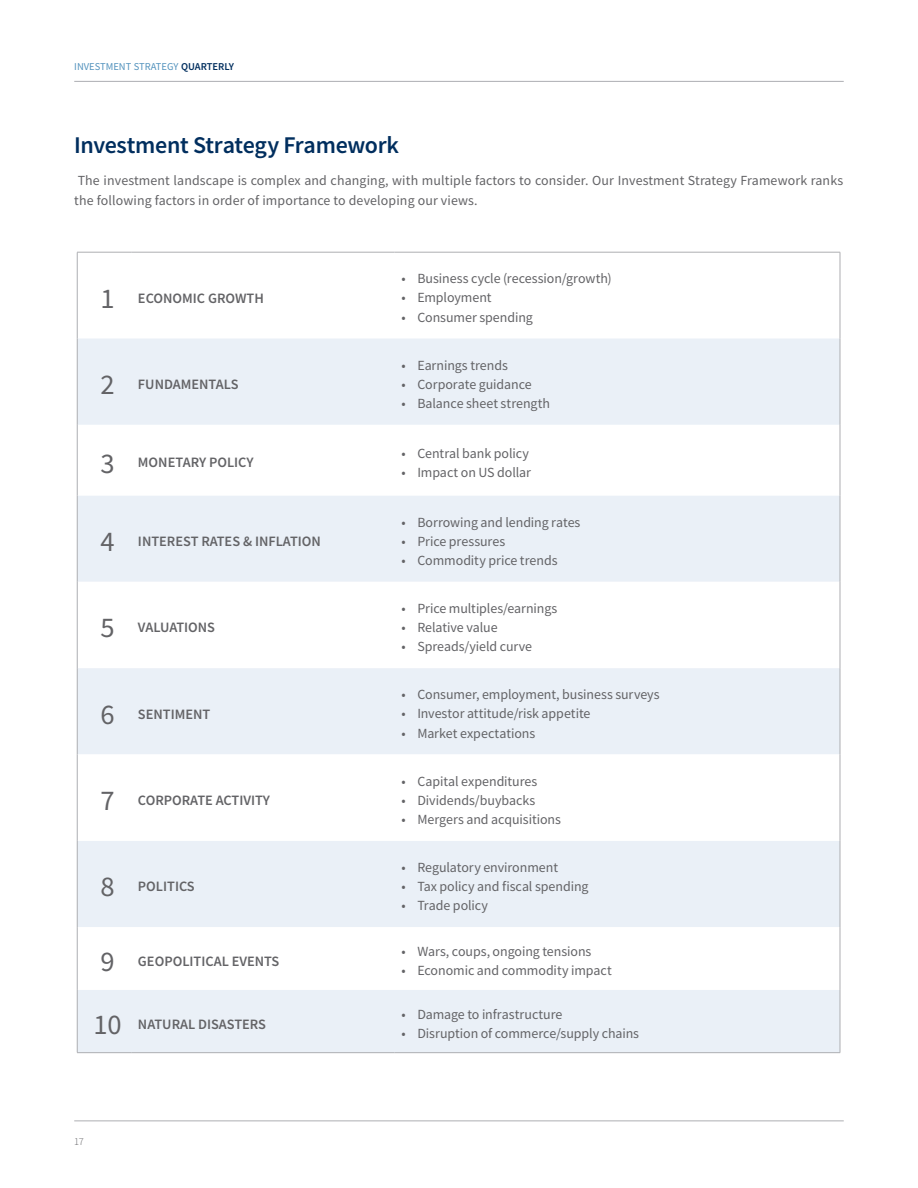
<style>
.page{position:relative;width:918px;height:1188px;background:#fff}
.page>*{position:absolute;margin:0;border:0;box-sizing:border-box;transform-origin:0 0}
.t1{font:28.5px "Source Sans Pro";color:#636366}
.t2{font:600 24px "Source Sans Pro";letter-spacing:-.015em;color:#002e5e}
.t3{font:600 14.4px "Source Sans Pro";color:#636366}
.t4{font:13.95px "Source Sans Pro";letter-spacing:-.005em;color:#636366}
.t5{font:13.8px/19.5px "Source Sans Pro";letter-spacing:.01em;color:#636366}
.t6{font:10.5px "Source Sans Pro";color:#5292bd}
.t7{font:300 10.5px "Source Sans Pro";color:#636366}
.s1{font-weight:600;color:#002e5e}
</style>
<div class="page">
<hr style="left:74px;top:1120px;width:770px;height:1px;background:#adaeb2">
<hr style="left:74px;top:81px;width:770px;height:1px;background:#adaeb2">
<svg style="left:78px;top:253px;width:762px;height:86px"></svg>
<div style="left:78px;top:339px;width:762px;height:713px;background:#eaf0f7"></div>
<svg style="left:78px;top:425px;width:762px;height:70px"></svg>
<svg style="left:78px;top:582px;width:762px;height:408px"></svg>
<hr style="left:77px;top:252px;width:54px;height:1px;background:#adaeb2">
<hr style="left:131px;top:252px;width:263px;height:1px;background:#adaeb2">
<hr style="left:394px;top:252px;width:446px;height:1px;background:#adaeb2">
<hr style="left:840px;top:252px;width:1px;height:87px;background:#adaeb2">
<hr style="left:840px;top:339px;width:1px;height:86px;background:#adaeb2">
<hr style="left:840px;top:425px;width:1px;height:70px;background:#adaeb2">
<hr style="left:840px;top:495px;width:1px;height:87px;background:#adaeb2">
<hr style="left:840px;top:582px;width:1px;height:86px;background:#adaeb2">
<hr style="left:840px;top:668px;width:1px;height:86px;background:#adaeb2">
<hr style="left:840px;top:754px;width:1px;height:87px;background:#adaeb2">
<hr style="left:840px;top:841px;width:1px;height:86px;background:#adaeb2">
<hr style="left:840px;top:927px;width:1px;height:63px;background:#adaeb2">
<hr style="left:840px;top:990px;width:1px;height:62px;background:#adaeb2">
<hr style="left:77px;top:1052px;width:54px;height:1px;background:#adaeb2">
<hr style="left:131px;top:1052px;width:263px;height:1px;background:#adaeb2">
<hr style="left:394px;top:1052px;width:446px;height:1px;background:#adaeb2">
<hr style="left:77px;top:252px;width:1px;height:87px;background:#adaeb2">
<hr style="left:77px;top:339px;width:1px;height:86px;background:#adaeb2">
<hr style="left:77px;top:425px;width:1px;height:70px;background:#adaeb2">
<hr style="left:77px;top:495px;width:1px;height:87px;background:#adaeb2">
<hr style="left:77px;top:582px;width:1px;height:86px;background:#adaeb2">
<hr style="left:77px;top:668px;width:1px;height:86px;background:#adaeb2">
<hr style="left:77px;top:754px;width:1px;height:87px;background:#adaeb2">
<hr style="left:77px;top:841px;width:1px;height:86px;background:#adaeb2">
<hr style="left:77px;top:927px;width:1px;height:63px;background:#adaeb2">
<hr style="left:77px;top:990px;width:1px;height:62px;background:#adaeb2">
<p class="t6" style="left:74px;top:60px;width:161px">INVESTMENT STRATEGY <span class="s1">QUARTERLY</span></p>
<p class="t2" style="left:74px;top:129px;width:326px">Investment Strategy Framework</p>
<p class="t5" style="left:74px;top:171px;width:770px">The investment landscape is complex and changing, with multiple factors to consider. Our Investment Strategy Framework ranks the following factors in order of importance to developing our views.</p>
<p class="t1" style="left:101px;top:280px;width:16px">1</p>
<p class="t3" style="left:138px;top:288px;width:127px">ECONOMIC GROWTH</p>
<p class="t1" style="left:101px;top:367px;width:16px">2</p>
<p class="t3" style="left:138px;top:375px;width:102px">FUNDAMENTALS</p>
<p class="t1" style="left:101px;top:445px;width:16px">3</p>
<p class="t3" style="left:138px;top:453px;width:117px">MONETARY POLICY</p>
<p class="t1" style="left:101px;top:523px;width:16px">4</p>
<p class="t3" style="left:138px;top:532px;width:184px">INTEREST RATES &amp; INFLATION</p>
<p class="t1" style="left:101px;top:610px;width:16px">5</p>
<p class="t3" style="left:138px;top:618px;width:79px">VALUATIONS</p>
<p class="t1" style="left:101px;top:696px;width:16px">6</p>
<p class="t3" style="left:138px;top:704px;width:74px">SENTIMENT</p>
<p class="t1" style="left:101px;top:782px;width:16px">7</p>
<p class="t3" style="left:138px;top:791px;width:134px">CORPORATE ACTIVITY</p>
<p class="t1" style="left:101px;top:869px;width:16px">8</p>
<p class="t3" style="left:138px;top:877px;width:58px">POLITICS</p>
<p class="t1" style="left:101px;top:943px;width:16px">9</p>
<p class="t3" style="left:138px;top:952px;width:143px">GEOPOLITICAL EVENTS</p>
<p class="t1" style="left:93px;top:1006px;width:30px">10</p>
<p class="t3" style="left:138px;top:1014px;width:130px">NATURAL DISASTERS</p>
<p class="t7" style="left:74px;top:1135px;width:11px">17</p>
<p class="t4" style="left:402px;top:270px;width:212px">• Business cycle (recession/growth)</p>
<p class="t4" style="left:402px;top:289px;width:91px">• Employment</p>
<p class="t4" style="left:402px;top:308px;width:133px">• Consumer spending</p>
<p class="t4" style="left:402px;top:356px;width:108px">• Earnings trends</p>
<p class="t4" style="left:402px;top:375px;width:132px">• Corporate guidance</p>
<p class="t4" style="left:402px;top:395px;width:150px">• Balance sheet strength</p>
<p class="t4" style="left:402px;top:444px;width:129px">• Central bank policy</p>
<p class="t4" style="left:402px;top:463px;width:131px">• Impact on US dollar</p>
<p class="t4" style="left:402px;top:513px;width:180px">• Borrowing and lending rates</p>
<p class="t4" style="left:402px;top:532px;width:105px">• Price pressures</p>
<p class="t4" style="left:402px;top:551px;width:157px">• Commodity price trends</p>
<p class="t4" style="left:402px;top:599px;width:157px">• Price multiples/earnings</p>
<p class="t4" style="left:402px;top:619px;width:98px">• Relative value</p>
<p class="t4" style="left:402px;top:638px;width:132px">• Spreads/yield curve</p>
<p class="t4" style="left:402px;top:686px;width:260px">• Consumer, employment, business surveys</p>
<p class="t4" style="left:402px;top:705px;width:190px">• Investor attitude/risk appetite</p>
<p class="t4" style="left:402px;top:724px;width:135px">• Market expectations</p>
<p class="t4" style="left:402px;top:772px;width:137px">• Capital expenditures</p>
<p class="t4" style="left:402px;top:791px;width:135px">• Dividends/buybacks</p>
<p class="t4" style="left:402px;top:810px;width:161px">• Mergers and acquisitions</p>
<p class="t4" style="left:402px;top:858px;width:158px">• Regulatory environment</p>
<p class="t4" style="left:402px;top:878px;width:188px">• Tax policy and fiscal spending</p>
<p class="t4" style="left:402px;top:897px;width:88px">• Trade policy</p>
<p class="t4" style="left:402px;top:943px;width:191px">• Wars, coups, ongoing tensions</p>
<p class="t4" style="left:402px;top:962px;width:212px">• Economic and commodity impact</p>
<p class="t4" style="left:402px;top:1005px;width:162px">• Damage to infrastructure</p>
<p class="t4" style="left:402px;top:1025px;width:239px">• Disruption of commerce/supply chains</p>
</div>
